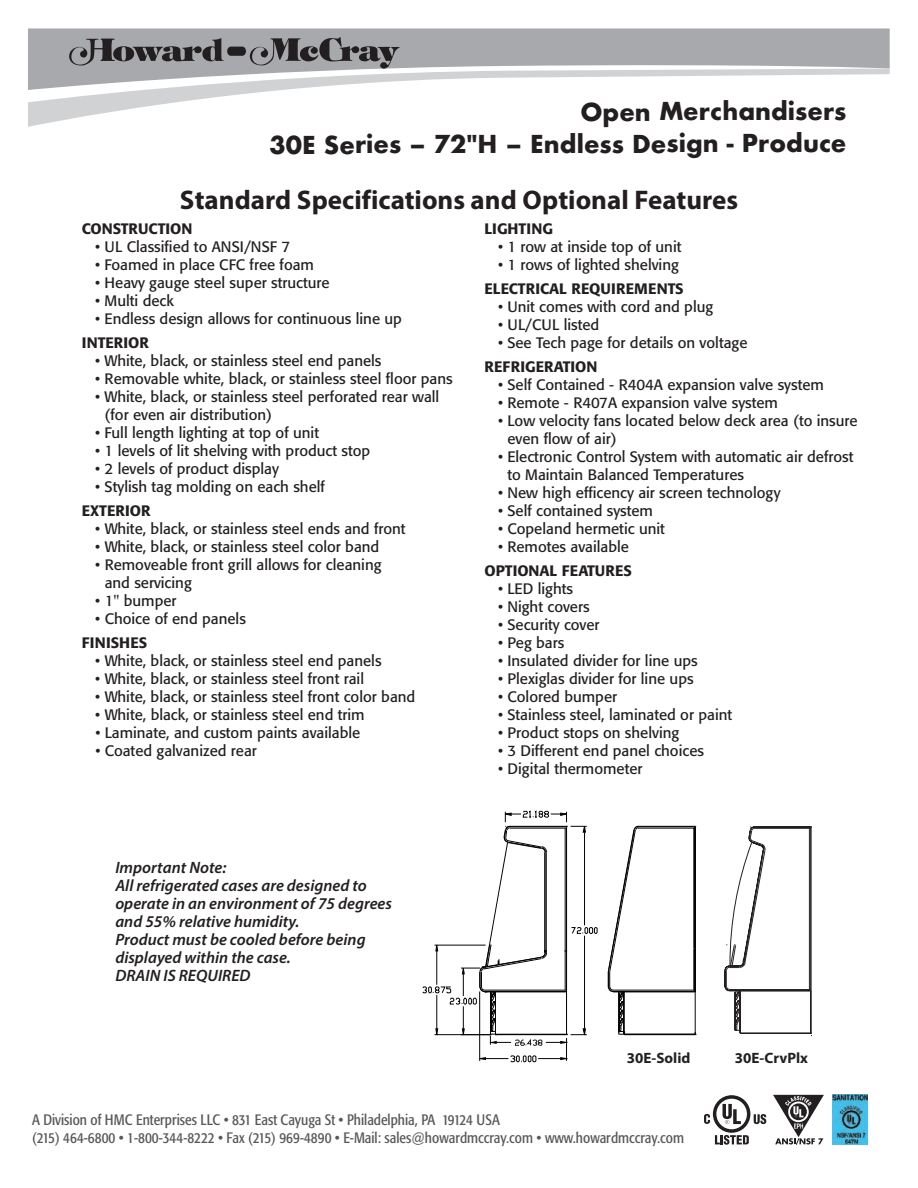
<style>
.page{position:relative;width:918px;height:1188px;background:#fff}
.page>*{position:absolute;margin:0;border:0;box-sizing:border-box;transform-origin:0 0}
.t1{font:700 27px "Myriad Pro";color:#231f20}
.t2{font:700 24px/32.5px "Futura";letter-spacing:-.005em;color:#231f20;text-align:right}
.t3{font:italic 600 16.5px/18px "Myriad Pro";color:#231f20}
.t4{font:15px/18px "Formata";color:#231f20}
.t5{font:condensed 15px/18px "Formata";color:#57585a}
.t6{font:500 15px "Formata";color:#231f20}
.t7{font:700 15px "Myriad Pro";color:#231f20}
.t8{font:500 15px "Formata";letter-spacing:.02em;color:#231f20}
</style>
<div class="page">
<svg style="left:608px;top:826px;width:88px;height:209px"></svg>
<hr style="left:613px;top:990px;width:82px;height:1px;background:#040503">
<hr style="left:694px;top:949px;width:1px;height:43px;background:#040503">
<hr style="left:694px;top:826px;width:1px;height:123px;background:#040503">
<hr style="left:695px;top:949px;width:1px;height:43px;background:#040503">
<hr style="left:695px;top:826px;width:1px;height:123px;background:#040503">
<svg style="left:725px;top:826px;width:87px;height:210px"></svg>
<svg style="left:423px;top:810px;width:175px;height:252px"></svg>
<svg style="left:28px;top:103px;width:142px;height:24px"></svg>
<svg style="left:28px;top:90px;width:252px;height:13px;fill:#d1d2d4"></svg>
<svg style="left:28px;top:28px;width:862px;height:62px;fill:#a8a9ad"></svg>
<svg style="left:69px;top:37px;width:331px;height:32px"></svg>
<img style="left:833px;top:1095px;width:35px;height:49px">
<svg style="left:773px;top:1095px;width:51px;height:50px"></svg>
<svg style="left:704px;top:1095px;width:62px;height:50px"></svg>
<h2 class="t2" style="left:269px;top:95px;width:579px">Open Merchandisers<br>30E Series – 72"H – Endless Design - Produce</h2>
<h1 class="t1" style="left:180px;top:190px;width:560px">Standard Specifications and Optional Features</h1>
<p class="t6" style="left:82px;top:222px;width:112px">CONSTRUCTION</p>
<p class="t4" style="left:95px;top:239px;width:197px">• UL Classified to ANSI/NSF 7</p>
<p class="t4" style="left:95px;top:257px;width:220px">• Foamed in place CFC free foam</p>
<p class="t4" style="left:95px;top:275px;width:236px">• Heavy gauge steel super structure</p>
<p class="t4" style="left:95px;top:293px;width:80px">• Multi deck</p>
<p class="t4" style="left:95px;top:311px;width:308px">• Endless design allows for continuous line up</p>
<p class="t6" style="left:82px;top:336px;width:69px">INTERIOR</p>
<p class="t4" style="left:95px;top:353px;width:288px">• White, black, or stainless steel end panels</p>
<p class="t4" style="left:95px;top:371px;width:359px">• Removable white, black, or stainless steel floor pans</p>
<p class="t4" style="left:105px;top:389px;width:336px;text-indent:-9px">• White, black, or stainless steel perforated rear wall (for even air distribution)</p>
<p class="t4" style="left:95px;top:425px;width:225px">• Full length lighting at top of unit</p>
<p class="t4" style="left:95px;top:443px;width:276px">• 1 levels of lit shelving with product stop</p>
<p class="t4" style="left:95px;top:461px;width:185px">• 2 levels of product display</p>
<p class="t4" style="left:95px;top:479px;width:231px">• Stylish tag molding on each shelf</p>
<p class="t6" style="left:82px;top:504px;width:70px">EXTERIOR</p>
<p class="t4" style="left:95px;top:521px;width:312px">• White, black, or stainless steel ends and front</p>
<p class="t4" style="left:95px;top:539px;width:286px">• White, black, or stainless steel color band</p>
<p class="t4" style="left:105px;top:557px;width:278px;text-indent:-9px">• Removeable front grill allows for cleaning and servicing</p>
<p class="t4" style="left:95px;top:593px;width:83px">• 1" bumper</p>
<p class="t4" style="left:95px;top:611px;width:152px">• Choice of end panels</p>
<p class="t8" style="left:82px;top:636px;width:67px">FINISHES</p>
<p class="t4" style="left:95px;top:653px;width:288px">• White, black, or stainless steel end panels</p>
<p class="t4" style="left:95px;top:671px;width:270px">• White, black, or stainless steel front rail</p>
<p class="t4" style="left:95px;top:689px;width:322px">• White, black, or stainless steel front color band</p>
<p class="t4" style="left:95px;top:707px;width:271px">• White, black, or stainless steel end trim</p>
<p class="t4" style="left:95px;top:725px;width:267px">• Laminate, and custom paints available</p>
<p class="t4" style="left:95px;top:743px;width:163px">• Coated galvanized rear</p>
<p class="t6" style="left:485px;top:222px;width:70px">LIGHTING</p>
<p class="t4" style="left:498px;top:239px;width:185px">• 1 row at inside top of unit</p>
<p class="t4" style="left:498px;top:257px;width:182px">• 1 rows of lighted shelving</p>
<p class="t6" style="left:485px;top:282px;width:201px">ELECTRICAL REQUIREMENTS</p>
<p class="t4" style="left:498px;top:299px;width:217px">• Unit comes with cord and plug</p>
<p class="t4" style="left:498px;top:317px;width:103px">• UL/CUL listed</p>
<p class="t4" style="left:498px;top:335px;width:251px">• See Tech page for details on voltage</p>
<p class="t6" style="left:485px;top:360px;width:114px">REFRIGERATION</p>
<p class="t4" style="left:498px;top:377px;width:327px">• Self Contained - R404A expansion valve system</p>
<p class="t4" style="left:498px;top:395px;width:281px">• Remote - R407A expansion valve system</p>
<p class="t4" style="left:507px;top:413px;width:352px;text-indent:-9px">• Low velocity fans located below deck area (to insure even flow of air)</p>
<p class="t4" style="left:507px;top:449px;width:347px;text-indent:-9px">• Electronic Control System with automatic air defrost to Maintain Balanced Temperatures</p>
<p class="t4" style="left:498px;top:485px;width:284px">• New high efficency air screen technology</p>
<p class="t4" style="left:498px;top:503px;width:157px">• Self contained system</p>
<p class="t4" style="left:498px;top:521px;width:168px">• Copeland hermetic unit</p>
<p class="t4" style="left:498px;top:539px;width:132px">• Remotes available</p>
<p class="t6" style="left:485px;top:564px;width:149px">OPTIONAL FEATURES</p>
<p class="t4" style="left:498px;top:581px;width:77px">• LED lights</p>
<p class="t4" style="left:498px;top:599px;width:93px">• Night covers</p>
<p class="t4" style="left:498px;top:617px;width:103px">• Security cover</p>
<p class="t4" style="left:498px;top:635px;width:68px">• Peg bars</p>
<p class="t4" style="left:498px;top:653px;width:201px">• Insulated divider for line ups</p>
<p class="t4" style="left:498px;top:671px;width:197px">• Plexiglas divider for line ups</p>
<p class="t4" style="left:498px;top:689px;width:121px">• Colored bumper</p>
<p class="t4" style="left:498px;top:707px;width:236px">• Stainless steel, laminated or paint</p>
<p class="t4" style="left:498px;top:725px;width:183px">• Product stops on shelving</p>
<p class="t4" style="left:498px;top:743px;width:207px">• 3 Different end panel choices</p>
<p class="t4" style="left:498px;top:761px;width:146px">• Digital thermometer</p>
<p class="t3" style="left:115px;top:860px;width:278px">Important Note:<br>All refrigerated cases are designed to operate in an environment of 75 degrees and 55% relative humidity.<br>Product must be cooled before being displayed within the case.<br>DRAIN IS REQUIRED</p>
<p class="t7" style="left:627px;top:1052px;width:65px">30E-Solid</p>
<p class="t7" style="left:735px;top:1052px;width:75px">30E-CrvPlx</p>
<p class="t5" style="left:32px;top:1112px;width:653px">A Division of HMC Enterprises LLC • 831 East Cayuga St • Philadelphia, PA 19124 USA<br>(215) 464-6800 • 1-800-344-8222 • Fax (215) 969-4890 • E-Mail: sales@howardmccray.com • www.howardmccray.com</p>
</div>
